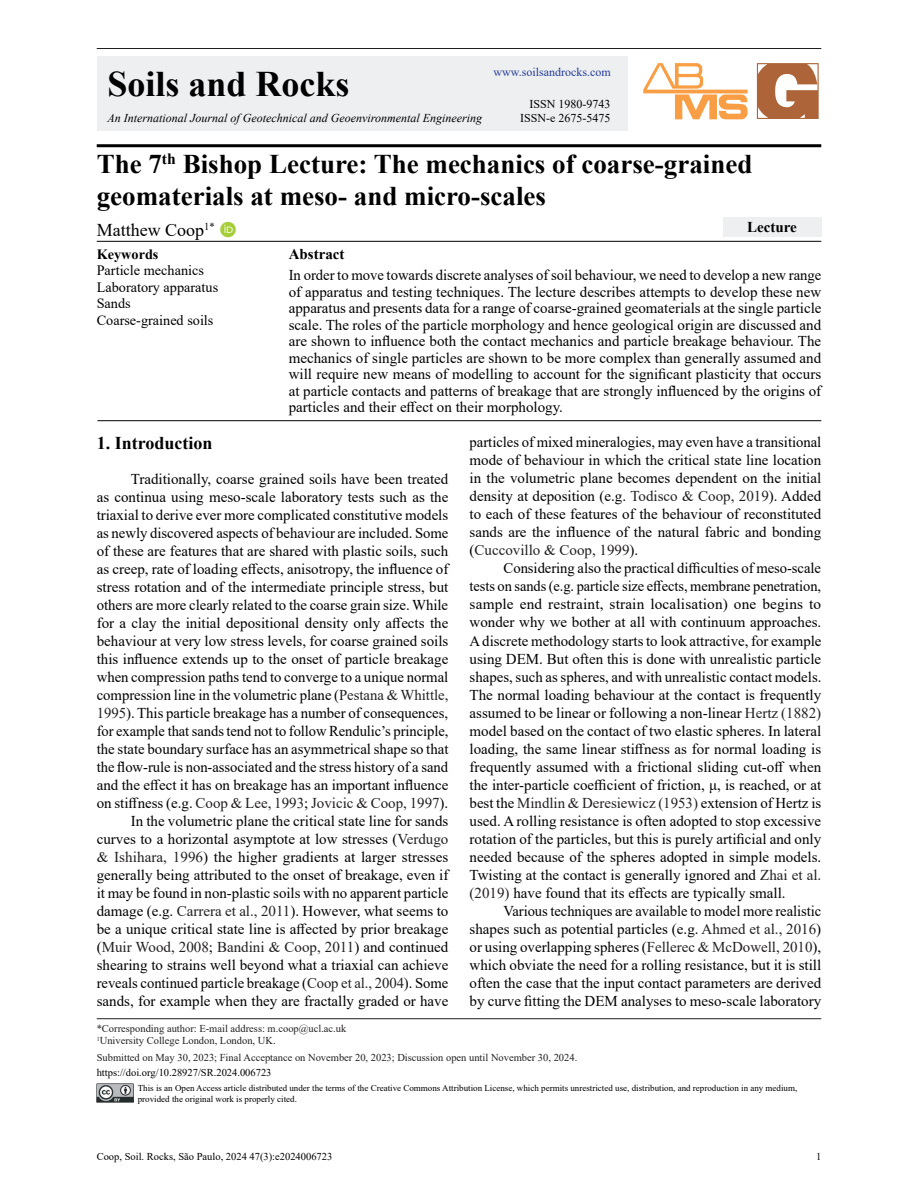
<style>
.page{position:relative;width:918px;height:1188px;background:#fff}
.page>*{position:absolute;margin:0;border:0;box-sizing:border-box;transform-origin:0 0}
.t1{font:700 36px "Times New Roman";color:#000}
.ArticleTitle{font:700 27px/32.4px "Times New Roman";color:#000}
.Heading1{font:700 18px "Times New Roman";color:#000}
.Authors{font:18px "Times New Roman";color:#000}
.Paragraph{font:15px/18px "Times New Roman";color:#000;text-align:justify}
.Abstract{font:15px/16.5px "Times New Roman";color:#000;text-align:justify}
.AbstractTitle{font:700 15px "Times New Roman";color:#000}
.Keywords{font:14.25px/16.5px "Times New Roman";color:#000}
.KeywordsTitle{font:700 14.25px "Times New Roman";color:#000}
.t2{font:italic 12px "Times New Roman";color:#000}
.t3{font:12px/14.4px "Times New Roman";color:#000;text-align:right}
.t4{font:12px "Times New Roman";color:#243d98}
.History{font:10.5px "Times New Roman";color:#231f20}
.t5{font:10.5px "Times New Roman";color:#000}
.Correspondence{font:10.5px "Times New Roman";color:#231f20}
.Affiliations{font:10.5px "Times New Roman";color:#231f20}
.t6{font:9px/10.8px "Times New Roman";color:#000}
.s1{color:#231f20}
</style>
<div class="page">
<div style="left:97px;top:57px;width:531px;height:74px;background:#eeeff1"></div>
<img style="left:97px;top:1083px;width:37px;height:20px">
<hr style="left:97px;top:48px;width:724px;height:1px;background:#231f20">
<svg style="left:757px;top:63px;width:62px;height:56px"></svg>
<svg style="left:643px;top:63px;width:105px;height:56px"></svg>
<hr style="left:97px;top:144px;width:724px;height:3px;background:#000">
<hr style="left:97px;top:241px;width:724px;height:1px;background:#000">
<hr style="left:97px;top:420px;width:724px;height:1px;background:#000">
<hr style="left:97px;top:1018px;width:724px;height:1px;background:#231f20">
<div style="left:723px;top:217px;width:98px;height:20px;background:#eeeff1"></div>
<h1 class="t1" style="left:108px;top:58px;width:244px">Soils and Rocks</h1>
<p class="t2" style="left:108px;top:110px;width:376px">An International Journal of Geotechnical and Geoenvironmental Engineering</p>
<p class="t4" style="left:494px;top:64px;width:119px">www.soilsandrocks.com</p>
<p class="t3" style="left:520px;top:96px;width:92px">ISSN 1980-9743<br>ISSN-e 2675-5475</p>
<p class="ArticleTitle" style="left:97px;top:147px;width:657px">The 7<sup>th</sup> Bishop Lecture: The mechanics of coarse-grained geomaterials at meso- and micro-scales</p>
<p class="Authors" style="left:97px;top:218px;width:119px">Matthew Coop<sup>1*</sup></p>
<p class="AbstractTitle" style="left:747px;top:216px;width:51px">Lecture</p>
<p class="KeywordsTitle" style="left:97px;top:244px;width:63px">Keywords</p>
<p class="Keywords" style="left:97px;top:262px;width:123px">Particle mechanics<br>Laboratory apparatus<br>Sands<br>Coarse-grained soils</p>
<p class="AbstractTitle" style="left:289px;top:243px;width:57px">Abstract</p>
<p class="Abstract" style="left:289px;top:266px;width:534px">In order to move towards discrete analyses of soil behaviour, we need to develop a new range of apparatus and testing techniques. The lecture describes attempts to develop these new apparatus and presents data for a range of coarse-grained geomaterials at the single particle scale. The roles of the particle morphology and hence geological origin are discussed and are shown to influence both the contact mechanics and particle breakage behaviour. The mechanics of single particles are shown to be more complex than generally assumed and will require new means of modelling to account for the significant plasticity that occurs at particle contacts and patterns of breakage that are strongly influenced by the origins of particles and their effect on their morphology.</p>
<p class="Heading1" style="left:97px;top:430px;width:117px">1. Introduction</p>
<p class="Paragraph" style="left:97px;top:469px;width:353px;text-indent:34px">Traditionally, coarse grained soils have been treated as continua using meso-scale laboratory tests such as the triaxial to derive ever more complicated constitutive models as newly discovered aspects of behaviour are included. Some of these are features that are shared with plastic soils, such as creep, rate of loading effects, anisotropy, the influence of stress rotation and of the intermediate principle stress, but others are more clearly related to the coarse grain size. While for a clay the initial depositional density only affects the behaviour at very low stress levels, for coarse grained soils this influence extends up to the onset of particle breakage when compression paths tend to converge to a unique normal compression line in the volumetric plane (<span class="s1">Pestana &amp; Whittle, 1995</span>). This particle breakage has a number of consequences, for example that sands tend not to follow Rendulic’s principle, the state boundary surface has an asymmetrical shape so that the flow-rule is non-associated and the stress history of a sand and the effect it has on breakage has an important influence on stiffness (e.g. <span class="s1">Coop &amp; Lee, 1993</span>; <span class="s1">Jovicic &amp; Coop, 1997</span>).</p>
<p class="Paragraph" style="left:97px;top:812px;width:353px;text-indent:34px">In the volumetric plane the critical state line for sands curves to a horizontal asymptote at low stresses (<span class="s1">Verdugo &amp; Ishihara, 1996</span>) the higher gradients at larger stresses generally being attributed to the onset of breakage, even if it may be found in non-plastic soils with no apparent particle damage (e.g. <span class="s1">Carrera et al., 2011</span>). However, what seems to be a unique critical state line is affected by prior breakage (<span class="s1">Muir Wood, 2008</span>; <span class="s1">Bandini &amp; Coop, 2011</span>) and continued shearing to strains well beyond what a triaxial can achieve reveals continued particle breakage (<span class="s1">Coop et al., 2004</span>). Some sands, for example when they are fractally graded or have</p>
<p class="Paragraph" style="left:470px;top:433px;width:353px">particles of mixed mineralogies, may even have a transitional mode of behaviour in which the critical state line location in the volumetric plane becomes dependent on the initial density at deposition (e.g. <span class="s1">Todisco &amp; Coop, 2019</span>). Added to each of these features of the behaviour of reconstituted sands are the influence of the natural fabric and bonding (<span class="s1">Cuccovillo &amp; Coop, 1999</span>).</p>
<p class="Paragraph" style="left:470px;top:559px;width:353px;text-indent:34px">Considering also the practical difficulties of meso-scale tests on sands (e.g. particle size effects, membrane penetration, sample end restraint, strain localisation) one begins to wonder why we bother at all with continuum approaches.<br>A discrete methodology starts to look attractive, for example using DEM. But often this is done with unrealistic particle shapes, such as spheres, and with unrealistic contact models.<br>The normal loading behaviour at the contact is frequently assumed to be linear or following a non-linear <span class="s1">Hertz (1882) </span>model based on the contact of two elastic spheres. In lateral loading, the same linear stiffness as for normal loading is frequently assumed with a frictional sliding cut-off when the inter-particle coefficient of friction, μ, is reached, or at best the <span class="s1">Mindlin &amp; Deresiewicz (1953)</span> extension of Hertz is used. A rolling resistance is often adopted to stop excessive rotation of the particles, but this is purely artificial and only needed because of the spheres adopted in simple models.<br>Twisting at the contact is generally ignored and <span class="s1">Zhai et al. (2019)</span> have found that its effects are typically small.</p>
<p class="Paragraph" style="left:470px;top:902px;width:353px;text-indent:34px">Various techniques are available to model more realistic shapes such as potential particles (e.g. <span class="s1">Ahmed et al., 2016</span>) or using overlapping spheres (<span class="s1">Fellerec &amp; McDowell, 2010</span>), which obviate the need for a rolling resistance, but it is still often the case that the input contact parameters are derived by curve fitting the DEM analyses to meso-scale laboratory</p>
<p class="Correspondence" style="left:97px;top:1021px;width:251px">*Corresponding author: E-mail address: m.coop@ucl.ac.uk</p>
<p class="Affiliations" style="left:97px;top:1034px;width:180px"><sup>1</sup>University College London, London, UK.</p>
<p class="History" style="left:97px;top:1050px;width:482px">Submitted on May 30, 2023; Final Acceptance on November 20, 2023; Discussion open until November 30, 2024.</p>
<p class="t5" style="left:97px;top:1065px;width:176px">https://doi.org/10.28927/SR.2024.006723</p>
<p class="t6" style="left:138px;top:1083px;width:661px">This is an Open Access article distributed under the terms of the Creative Commons Attribution License, which permits unrestricted use, distribution, and reproduction in any medium, provided the original work is properly cited.</p>
<p class="t5" style="left:97px;top:1149px;width:237px">Coop, Soil. Rocks, São Paulo, 2024 47(3):e2024006723</p>
<p class="t5" style="left:816px;top:1149px;width:7px">1</p>
</div>
